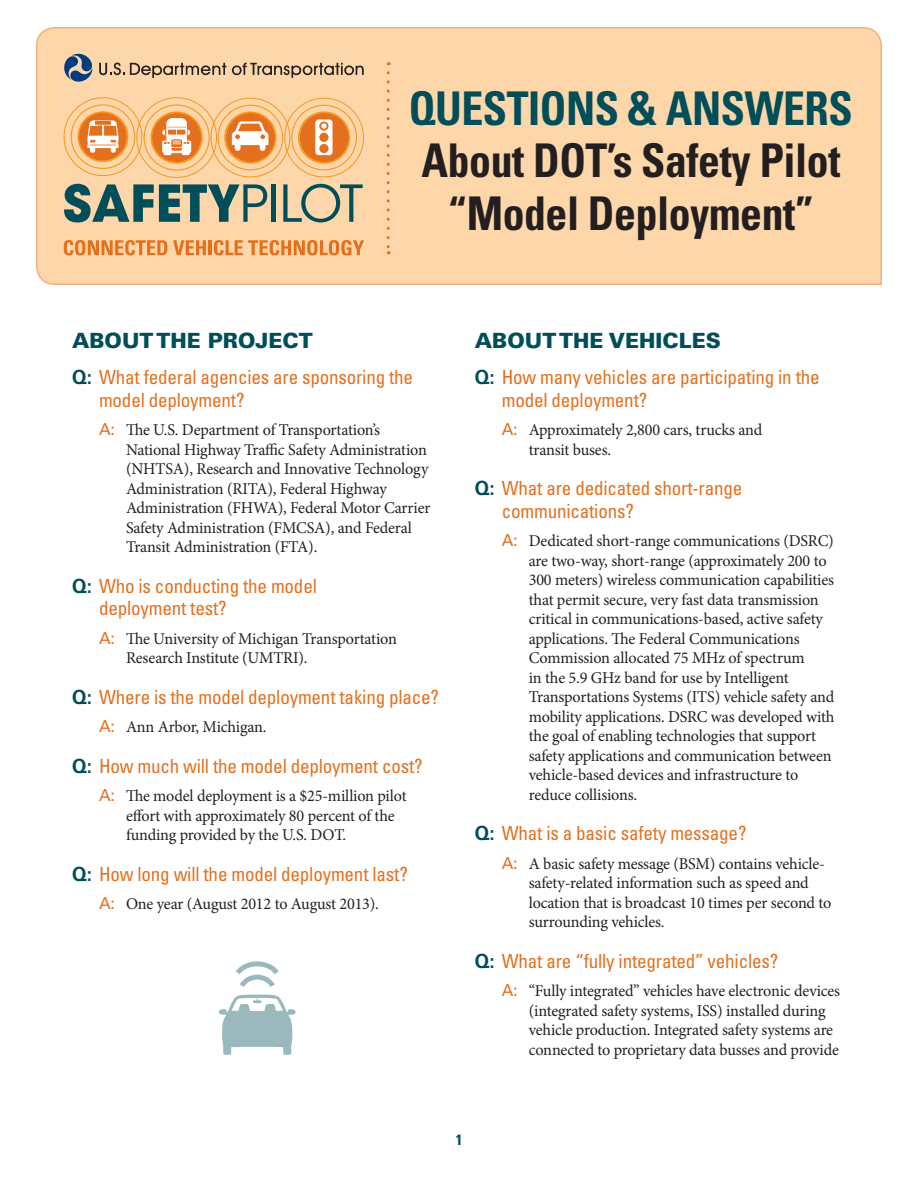
<style>
.page{position:relative;width:918px;height:1188px;background:#fff}
.page>*{position:absolute;margin:0;border:0;box-sizing:border-box;transform-origin:0 0}
.Fact_Sheet_Head{font:700 condensed 46.5px/52.5px "Univers LT Std";letter-spacing:-.01em;color:#231f20;text-align:center;scale:.94 1}
.Fact_Sheet_Head-2{font:700 condensed 46.5px "Univers LT Std";letter-spacing:-.01em;color:#004e59;scale:.94 1}
.Head_A{font:900 21px "Univers LT Std";color:#004e59}
.Question{font:condensed 19.5px/22.5px "Univers LT Std";letter-spacing:-.01em;color:#e4701e}
.Answer{font:16.5px/19.5px "Minion Pro";letter-spacing:-.01em;color:#231f20}
.t1{font:700 condensed 15px "Univers LT Std";color:#004e59}
.s1{font-weight:700;font-stretch:normal;color:#004e59}
.s2{font-family:"Univers LT Std";color:#e4701e}
</style>
<div class="page">
<svg style="left:36px;top:27px;width:846px;height:258px;background:#fcd4a7"></svg>
<svg style="left:64px;top:54px;width:775px;height:201px;background:#f1ca9d"></svg>
<svg style="left:236px;top:961px;width:43px;height:26px"></svg>
<svg style="left:219px;top:995px;width:77px;height:60px"></svg>
<p class="Fact_Sheet_Head-2" style="left:409px;top:80px;width:474px">QUESTIONS &amp; ANSWERS</p>
<p class="Fact_Sheet_Head" style="left:422px;top:134px;width:447px">About DOT’s Safety Pilot “Model Deployment”</p>
<p class="Head_A" style="left:72px;top:327px;width:242px">ABOUT THE PROJECT</p>
<p class="Question" style="left:99px;top:366px;width:316px;text-indent:-27px"><span class="s1">Q:</span> What federal agencies are sponsoring the model deployment?</p>
<p class="Answer" style="left:126px;top:420px;width:306px;text-indent:-27px"><span class="s2">A:</span> The U.S. Department of Transportation’s National Highway Traffic Safety Administration (NHTSA), Research and Innovative Technology Administration (RITA), Federal Highway Administration (FHWA), Federal Motor Carrier Safety Administration (FMCSA), and Federal Transit Administration (FTA).</p>
<p class="Question" style="left:99px;top:574px;width:219px;text-indent:-27px"><span class="s1">Q:</span> Who is conducting the model deployment test?</p>
<p class="Answer" style="left:126px;top:629px;width:272px;text-indent:-27px"><span class="s2">A:</span> The University of Michigan Transportation<br>Research Institute (UMTRI).</p>
<p class="Question" style="left:72px;top:685px;width:369px"><span class="s1">Q:</span> Where is the model deployment taking place?</p>
<p class="Answer" style="left:99px;top:717px;width:169px"><span class="s2">A:</span> Ann Arbor, Michigan.</p>
<p class="Question" style="left:72px;top:754px;width:352px"><span class="s1">Q:</span> How much will the model deployment cost?</p>
<p class="Answer" style="left:126px;top:786px;width:282px;text-indent:-27px"><span class="s2">A:</span> The model deployment is a $25-million pilot effort with approximately 80 percent of the funding provided by the U.S. DOT.</p>
<p class="Question" style="left:72px;top:862px;width:337px"><span class="s1">Q:</span> How long will the model deployment last?</p>
<p class="Answer" style="left:99px;top:894px;width:282px"><span class="s2">A:</span> One year (August 2012 to August 2013).</p>
<p class="Head_A" style="left:475px;top:327px;width:248px">ABOUT THE VEHICLES</p>
<p class="Question" style="left:502px;top:366px;width:320px;text-indent:-27px"><span class="s1">Q:</span> How many vehicles are participating in the model deployment?</p>
<p class="Answer" style="left:529px;top:420px;width:235px;text-indent:-27px"><span class="s2">A:</span> Approximately 2,800 cars, trucks and transit buses.</p>
<p class="Question" style="left:502px;top:477px;width:242px;text-indent:-27px"><span class="s1">Q:</span> What are dedicated short-range communications?</p>
<p class="Answer" style="left:529px;top:531px;width:307px;text-indent:-27px"><span class="s2">A:</span> Dedicated short-range communications (DSRC) are two-way, short-range (approximately 200 to 300 meters) wireless communication capabilities that permit secure, very fast data transmission critical in communications-based, active safety applications. The Federal Communications Commission allocated 75 MHz of spectrum<br>in the 5.9 GHz band for use by Intelligent Transportations Systems (ITS) vehicle safety and mobility applications. DSRC was developed with the goal of enabling technologies that support safety applications and communication between vehicle-based devices and infrastructure to reduce collisions.</p>
<p class="Question" style="left:475px;top:822px;width:273px"><span class="s1">Q:</span> What is a basic safety message?</p>
<p class="Answer" style="left:529px;top:854px;width:304px;text-indent:-27px"><span class="s2">A:</span> A basic safety message (BSM) contains vehicle&shy;safety-related information such as speed and location that is broadcast 10 times per second to surrounding vehicles.</p>
<p class="Question" style="left:475px;top:949px;width:305px"><span class="s1">Q:</span> What are “fully integrated” vehicles?</p>
<p class="Answer" style="left:529px;top:981px;width:313px;text-indent:-27px"><span class="s2">A:</span> “Fully integrated” vehicles have electronic devices (integrated safety systems, ISS) installed during vehicle production. Integrated safety systems are connected to proprietary data busses and provide</p>
<p class="t1" style="left:456px;top:1130px;width:8px">1</p>
</div>
